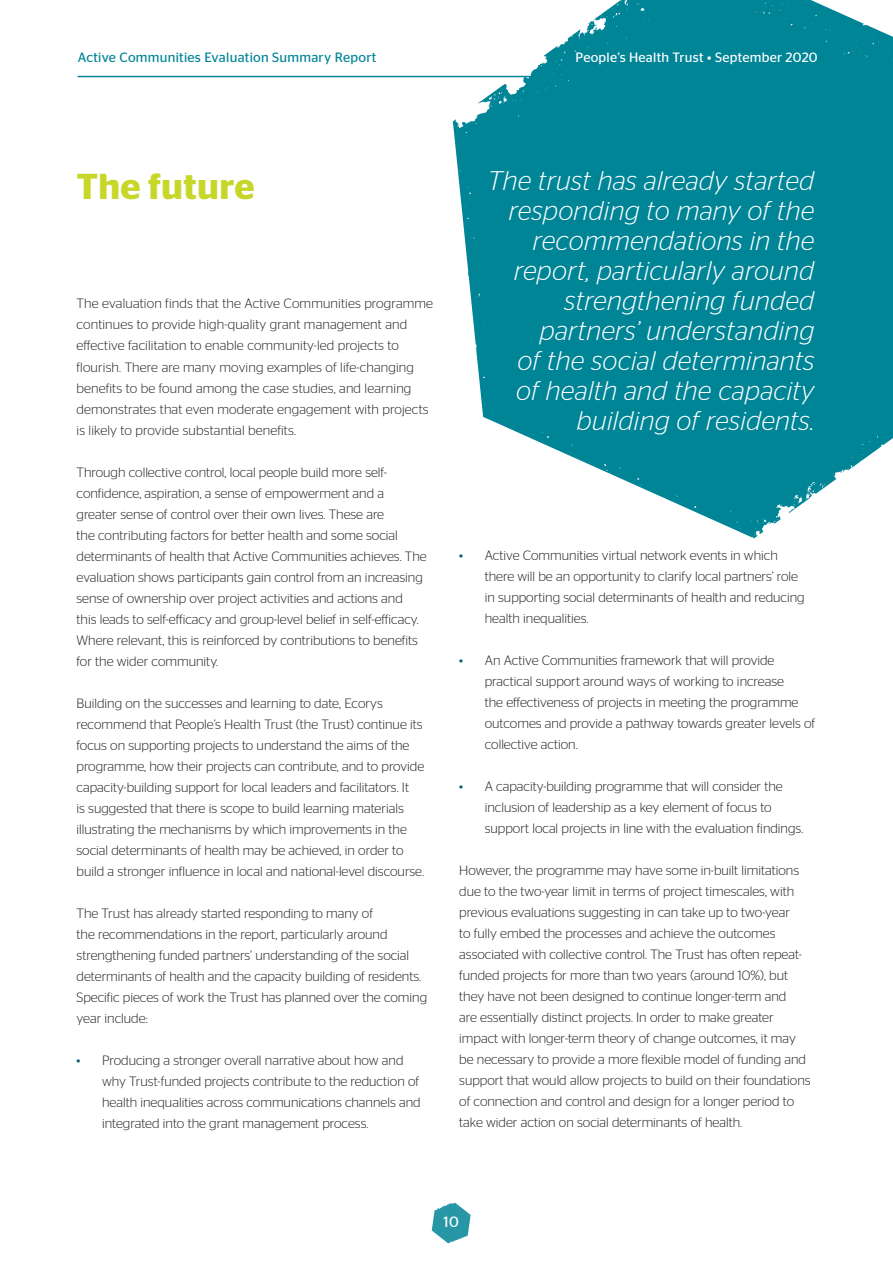
<style>
.page{position:relative;width:893px;height:1263px;background:#fff}
.page>*{position:absolute;margin:0;border:0;box-sizing:border-box;transform-origin:0 0}
.t1{font:600 36px "Stag Sans";letter-spacing:.01em;color:#c7d72a}
.t2{font:italic 300 27px/30px "Stag Sans";letter-spacing:.01em;color:#fff;text-align:right}
.t3{font:15px "Stag Sans";color:#fff}
.t4{font:300 13.5px/21px "Stag Sans";color:#231f20}
.t5{font:13.5px "Stag Sans";letter-spacing:.02em;color:#008597}
.t6{font:13.5px "Stag Sans";letter-spacing:.02em;color:#fff}
.s1{color:#005e70}
</style>
<div class="page">
<svg style="left:453px;top:0;width:440px;height:538px;fill:#008597"></svg>
<hr style="left:78px;top:76px;width:740px;height:1px;background:#008597">
<svg style="left:432px;top:1202px;width:39px;height:41px"></svg>
<p class="t5" style="left:78px;top:49px;width:300px">Active Communities Evaluation Summary Report</p>
<p class="t6" style="left:575px;top:49px;width:244px">People’s Health Trust • September 2020</p>
<h1 class="t1" style="left:77px;top:166px;width:179px">The future</h1>
<p class="t4" style="left:77px;top:293px;width:358px">The evaluation finds that the Active Communities programme continues to provide high-quality grant management and effective facilitation to enable community-led projects to flourish. There are many moving examples of life-changing benefits to be found among the case studies, and learning demonstrates that even moderate engagement with projects is likely to provide substantial benefits.</p>
<p class="t4" style="left:77px;top:461px;width:352px">Through collective control, local people build more self&shy;confidence, aspiration, a sense of empowerment and a greater sense of control over their own lives. These are<br>the contributing factors for better health and some social determinants of health that Active Communities achieves. The evaluation shows participants gain control from an increasing sense of ownership over project activities and actions and<br>this leads to self-efficacy and group-level belief in self-efficacy.<br>Where relevant, this is reinforced by contributions to benefits for the wider community.</p>
<p class="t4" style="left:77px;top:692px;width:349px">Building on the successes and learning to date, Ecorys recommend that People’s Health Trust (the Trust) continue its focus on supporting projects to understand the aims of the programme, how their projects can contribute, and to provide capacity-building support for local leaders and facilitators. It<br>is suggested that there is scope to build learning materials illustrating the mechanisms by which improvements in the social determinants of health may be achieved, in order to build a stronger influence in local and national-level discourse.</p>
<p class="t4" style="left:77px;top:902px;width:352px">The Trust has already started responding to many of<br>the recommendations in the report, particularly around strengthening funded partners’ understanding of the social determinants of health and the capacity building of residents.<br>Specific pieces of work the Trust has planned over the coming year include:</p>
<p class="t4" style="left:102px;top:1049px;width:320px;text-indent:-26px"><span class="s1">•</span> Producing a stronger overall narrative about how and why Trust-funded projects contribute to the reduction of health inequalities across communications channels and integrated into the grant management process.</p>
<h2 class="t2" style="left:487px;top:166px;width:328px">The trust has already started responding to many of the recommendations in the report, particularly around strengthening funded partners’ understanding<br>of the social determinants<br>of health and the capacity building of residents.</h2>
<p class="t4" style="left:485px;top:544px;width:321px;text-indent:-26px"><span class="s1">•</span> Active Communities virtual network events in which there will be an opportunity to clarify local partners’ role in supporting social determinants of health and reducing health inequalities.</p>
<p class="t4" style="left:485px;top:649px;width:332px;text-indent:-26px"><span class="s1">•</span> An Active Communities framework that will provide practical support around ways of working to increase<br>the effectiveness of projects in meeting the programme outcomes and provide a pathway towards greater levels of collective action.</p>
<p class="t4" style="left:485px;top:775px;width:320px;text-indent:-26px"><span class="s1">•</span> A capacity-building programme that will consider the inclusion of leadership as a key element of focus to support local projects in line with the evaluation findings.</p>
<p class="t4" style="left:459px;top:859px;width:353px">However, the programme may have some in-built limitations due to the two-year limit in terms of project timescales, with previous evaluations suggesting in can take up to two-year<br>to fully embed the processes and achieve the outcomes associated with collective control. The Trust has often repeat&shy;funded projects for more than two years (around 10%), but they have not been designed to continue longer-term and<br>are essentially distinct projects. In order to make greater impact with longer-term theory of change outcomes, it may be necessary to provide a more flexible model of funding and support that would allow projects to build on their foundations of connection and control and design for a longer period to take wider action on social determinants of health.</p>
<p class="t3" style="left:444px;top:1213px;width:17px">10</p>
</div>
